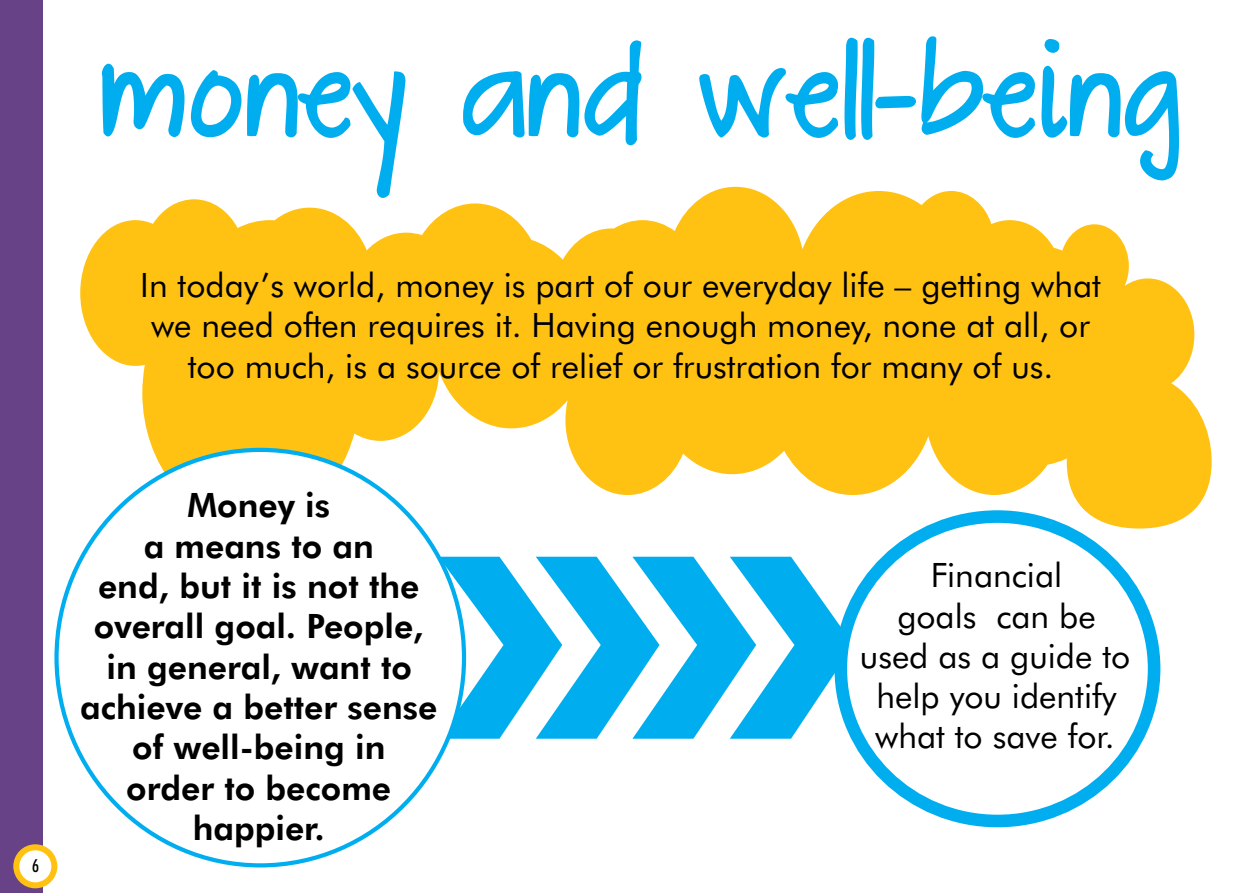
<style>
.page{position:relative;width:1259px;height:893px;background:#fff}
.page>*{position:absolute;margin:0;border:0;box-sizing:border-box;transform-origin:0 0}
.t1{font:700 112.5px "The Great Escape";color:#00aeef}
.t2{font:33.6px/40.2px "Futura BT";color:#000;text-align:center}
.t3{font:800 33.6px/40.2px "Futura BT";color:#000;text-align:center}
.t4{font:500 condensed 18px "Futura BT";color:#000}
</style>
<div class="page">
<svg style="left:439px;top:557px;width:414px;height:182px"></svg>
<div style="left:0;top:0;width:43px;height:893px;background:#684287"></div>
<svg style="left:80px;top:187px;width:1131px;height:341px;fill:#ffc212"></svg>
<div style="left:57px;top:450px;width:407px;height:415px;background:#fff;border-radius:50%"></div>
<div style="left:841px;top:517px;width:313px;height:304px;background:#fff;border-radius:50%"></div>
<div style="left:834px;top:510px;width:326px;height:317px;border:13px solid #00aeef;border-radius:50%"></div>
<svg style="left:16px;top:847px;width:38px;height:38px"></svg>
<div style="left:13px;top:844px;width:44px;height:44px;border:6px solid #ffc212;border-radius:50%"></div>
<p class="t4" style="left:32px;top:854px;width:8px">6</p>
<h1 class="t1" style="left:100px;top:33px;width:1083px">money and well-being</h1>
<p class="t2" style="left:140px;top:265px;width:962px">In today’s world, money is part of our everyday life – getting what we need often requires it. Having enough money, none at all, or too much, is a source of relief or frustration for many of us.</p>
<p class="t3" style="left:80px;top:485px;width:359px">Money is<br>a means to an<br>end, but it is not the overall goal. People, in general, want to achieve a better sense of well-being in<br>order to become happier.</p>
<p class="t2" style="left:860px;top:555px;width:272px">Financial<br>goals can be used as a guide to help you identify what to save for.</p>
</div>
